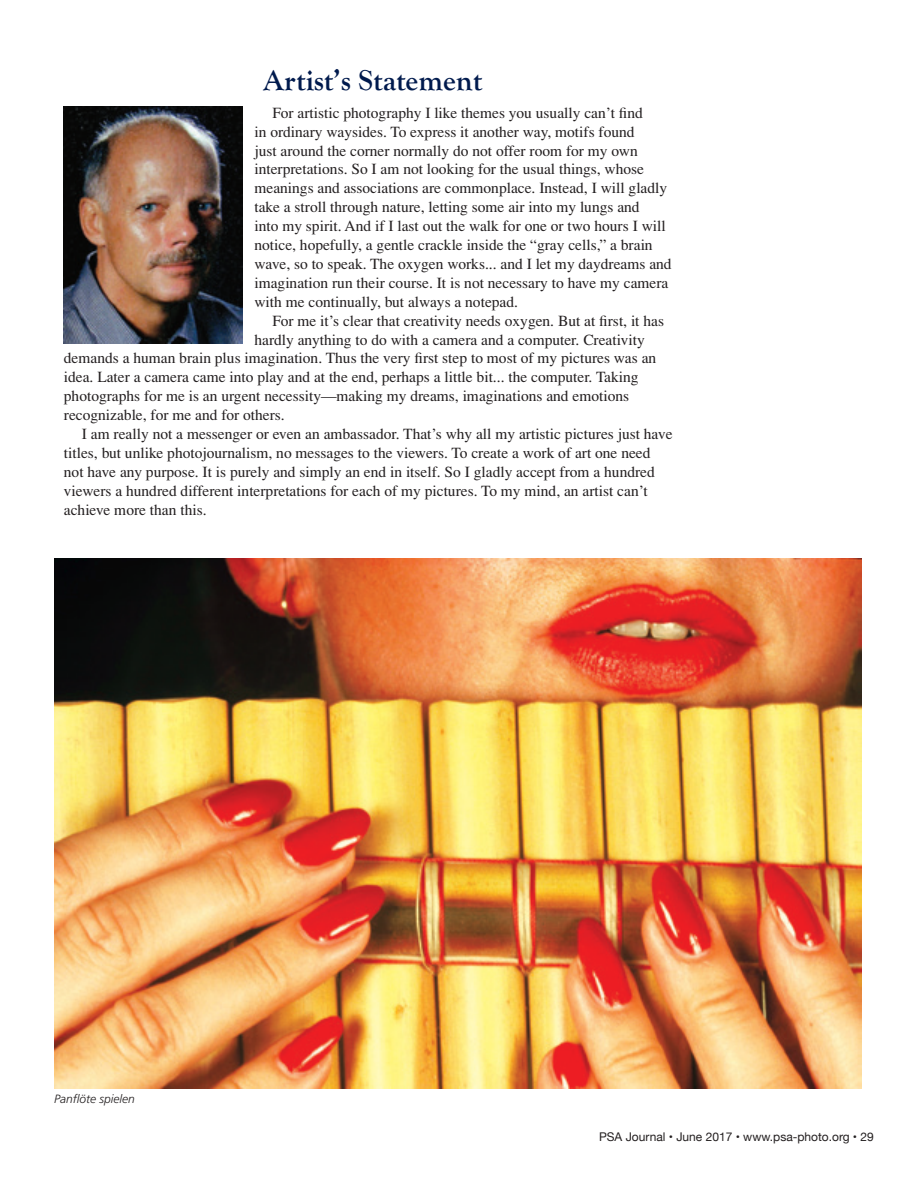
<style>
.page{position:relative;width:918px;height:1188px;background:#fff}
.page>*{position:absolute;margin:0;border:0;box-sizing:border-box;transform-origin:0 0}
.Default{font:700 30px "Goudy Old Style T";color:#001a4d}
.Default-2{font:15.45px/18.9px "Times";color:#231f20}
.t1{font:12px "Helvetica Neue";color:#231f20}
.t2{font:italic 300 12px "Frutiger";color:#231f20}
</style>
<div class="page">
<img style="left:54px;top:559px;width:808px;height:530px">
<img style="left:64px;top:106px;width:178px;height:238px">
<p class="Default" style="left:264px;top:63px;width:220px">Artist’s Statement</p>
<p class="Default-2" style="left:254px;top:103px;width:419px;text-indent:18px">For artistic photography I like themes you usually can’t find<br>in ordinary waysides. To express it another way, motifs found<br>just around the corner normally do not offer room for my own interpretations. So I am not looking for the usual things, whose meanings and associations are commonplace. Instead, I will gladly take a stroll through nature, letting some air into my lungs and<br>into my spirit. And if I last out the walk for one or two hours I will notice, hopefully, a gentle crackle inside the “gray cells,” a brain wave, so to speak. The oxygen works... and I let my daydreams and imagination run their course. It is not necessary to have my camera with me continually, but always a notepad.</p>
<p class="Default-2" style="left:272px;top:311px;width:393px">For me it’s clear that creativity needs oxygen. But at first, it has</p>
<p class="Default-2" style="left:254px;top:330px;width:392px">hardly anything to do with a camera and a computer. Creativity</p>
<p class="Default-2" style="left:64px;top:349px;width:594px">demands a human brain plus imagination. Thus the very first step to most of my pictures was an</p>
<p class="Default-2" style="left:64px;top:368px;width:576px">idea. Later a camera came into play and at the end, perhaps a little bit... the computer. Taking</p>
<p class="Default-2" style="left:64px;top:387px;width:567px">photographs for me is an urgent necessity—making my dreams, imaginations and emotions</p>
<p class="Default-2" style="left:64px;top:405px;width:222px">recognizable, for me and for others.</p>
<p class="Default-2" style="left:64px;top:424px;width:610px;text-indent:18px">I am really not a messenger or even an ambassador. That’s why all my artistic pictures just have titles, but unlike photojournalism, no messages to the viewers. To create a work of art one need not have any purpose. It is purely and simply an end in itself. So I gladly accept from a hundred viewers a hundred different interpretations for each of my pictures. To my mind, an artist can’t achieve more than this.</p>
<p class="t2" style="left:54px;top:1092px;width:82px">Panflöte spielen</p>
<p class="t1" style="left:599px;top:1128px;width:276px">PSA Journal • June 2017 • www.psa-photo.org • 29</p>
</div>
